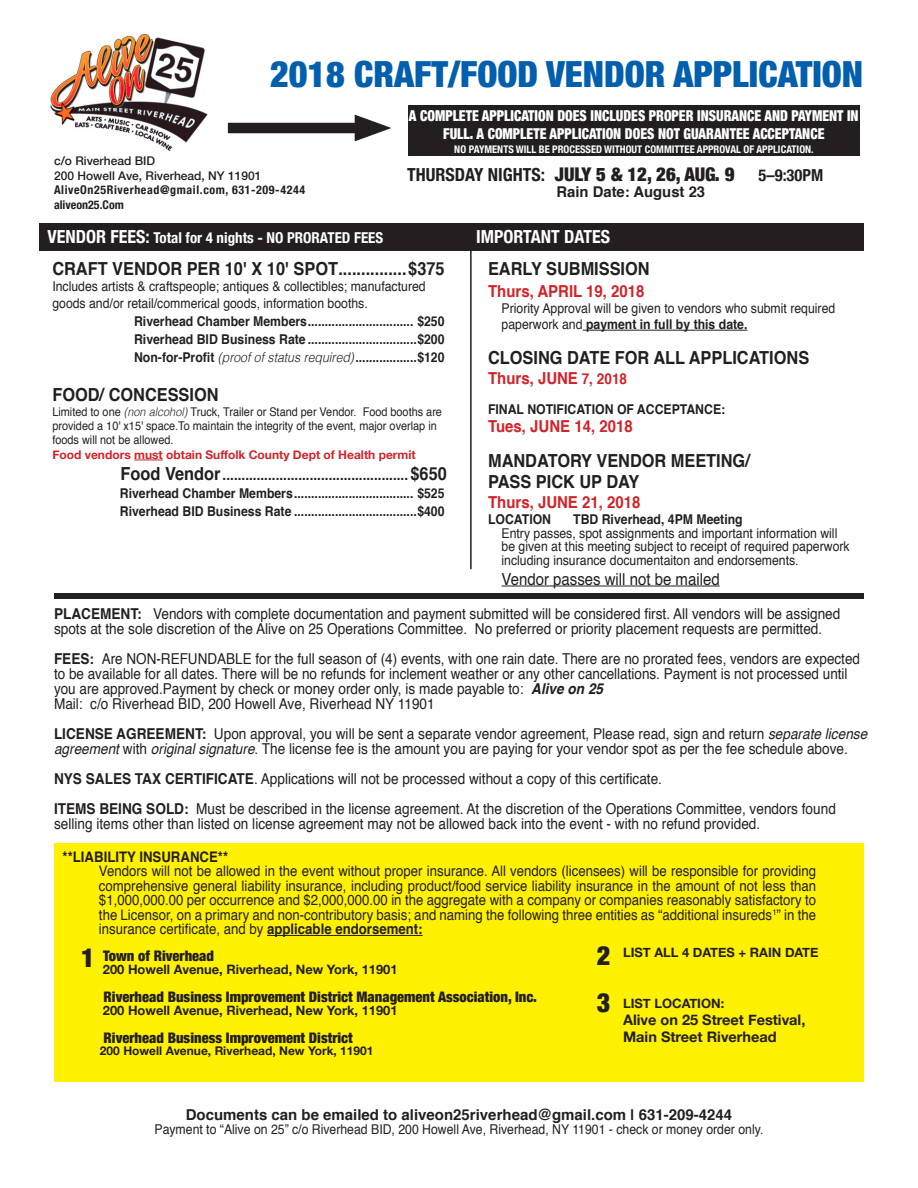
<style>
.page{position:relative;width:918px;height:1188px;background:#fff}
.page>*{position:absolute;margin:0;border:0;box-sizing:border-box;transform-origin:0 0}
.t1{font:900 condensed 36px "Helvetica Neue";color:#015fae}
.t2{font:900 condensed 26.25px/47.1px "Helvetica Neue";color:#231f20}
.t3{font:900 condensed 18.9px "Helvetica Neue";color:#231f20}
.t4{font:700 18px/21.6px "Helvetica";color:#231f20;scale:.91 1}
.t5{font:700 condensed 18px "Helvetica Neue";color:#fff}
.t6{font:700 16.5px "Helvetica";color:#d1232a;scale:.91 1}
.t7{font:16.5px "Helvetica";color:#231f20;scale:.91 1}
.t8{font:700 condensed 16.5px "Helvetica Neue";color:#231f20}
.t9{font:15px/15px "Helvetica";color:#231f20;scale:.91 1}
.t10{font:15px/15px "Helvetica";color:#231f20;scale:.9 1}
.t11{font:900 condensed 15px/18px "Helvetica Neue";color:#fff;text-align:center;scale:.91 1}
.t12{font:700 15px "Helvetica";color:#231f20}
.t13{font:700 15px "Helvetica";color:#231f20;scale:.91 1}
.t14{font:700 condensed 15px "Helvetica Neue";color:#fff}
.t15{font:700 14.85px "Helvetica";color:#231f20}
.t16{font:14.55px/14.5px "Helvetica";color:#231f20;text-align:justify;scale:.91 1}
.t17{font:900 condensed 14.55px "Helvetica Neue";color:#231f20}
.t18{font:700 14.55px/17px "Helvetica Neue";color:#231f20}
.t19{font:700 14.55px "Helvetica";color:#231f20;scale:.91 1}
.t20{font:13.5px/16.2px "Helvetica";color:#231f20;scale:.91 1}
.t21{font:700 13.5px/18px "Helvetica";color:#231f20;text-align:justify;scale:.91 1}
.t22{font:700 12.9px "Helvetica Neue";color:#231f20}
.t23{font:12px/14.4px "Helvetica";color:#231f20;scale:.91 1}
.t24{font:700 condensed 12px/14.4px "Helvetica Neue";letter-spacing:.05em;color:#231f20}
.t25{font:700 12px "Helvetica Neue";color:#d1232a}
.t26{font:500 12px/14.4px "Helvetica Neue";color:#231f20}
.t27{font:700 12px "Helvetica Neue";color:#231f20}
.t28{font:700 condensed 10.5px "Helvetica Neue";color:#fff}
.s1{font-size:18px}
.s2{font-weight:700;font-size:18px}
.s3{font-weight:300;font-style:italic}
.s4{font-weight:700}
.s5{font-size:15px}
.s6{font-weight:700;font-style:italic}
.s7{font-style:italic}
</style>
<div class="page">
<div style="left:409px;top:105px;width:451px;height:50px;background:#231f20"></div>
<svg style="left:134px;top:460px;width:29px;height:1px"></svg>
<img style="left:50px;top:34px;width:158px;height:117px">
<div style="left:39px;top:224px;width:432px;height:27px;background:#231f20"></div>
<hr style="left:583px;top:330px;width:164px;height:1px;background:#231f20">
<hr style="left:502px;top:586px;width:218px;height:1px;background:#231f20">
<div style="left:54px;top:844px;width:810px;height:238px;background:#fff101"></div>
<div style="left:470px;top:224px;width:393px;height:27px;background:#231f20"></div>
<hr style="left:470px;top:235px;width:2px;height:334px;background:#231f20">
<div style="left:54px;top:593px;width:810px;height:6px;background:#231f20"></div>
<div style="left:228px;top:123px;width:142px;height:10px;background:#231f20"></div>
<svg style="left:355px;top:115px;width:37px;height:26px"></svg>
<hr style="left:267px;top:935px;width:156px;height:1px;background:#231f20">
<h1 class="t1" style="left:270px;top:52px;width:595px">2018 CRAFT/FOOD VENDOR APPLICATION</h1>
<p class="t11" style="left:409px;top:107px;width:496px">A COMPLETE APPLICATION DOES INCLUDES PROPER INSURANCE AND PAYMENT IN<br>FULL. A COMPLETE APPLICATION DOES NOT GUARANTEE ACCEPTANCE</p>
<p class="t26" style="left:54px;top:154px;width:209px">c/o Riverhead BID<br>200 Howell Ave, Riverhead, NY 11901</p>
<p class="t24" style="left:54px;top:183px;width:253px">AliveOn25Riverhead@gmail.com, 631-209-4244 aliveon25.Com</p>
<p class="t14" style="left:48px;top:229px;width:337px"><span class="s1">VENDOR FEES:</span> Total for 4 nights - NO PRORATED FEES</p>
<p class="t28" style="left:454px;top:142px;width:361px">NO PAYMENTS WILL BE PROCESSED WITHOUT COMMITTEE APPROVAL OF APPLICATION.</p>
<p class="t3" style="left:407px;top:162px;width:329px"><span class="s2">THURSDAY NIGHTS:</span> JULY 5 &amp; 12, 26, AUG. 9</p>
<p class="t8" style="left:759px;top:165px;width:66px">5–9:30PM</p>
<p class="t15" style="left:556px;top:186px;width:150px">Rain Date: August 23</p>
<p class="t5" style="left:476px;top:226px;width:135px">IMPORTANT DATES</p>
<p class="t4" style="left:52px;top:259px;width:433px">CRAFT VENDOR PER 10' X 10' SPOT...............$375</p>
<p class="t20" style="left:52px;top:280px;width:412px">Includes artists &amp; craftspeople; antiques &amp; collectibles; manufactured goods and/or retail/commerical goods, information booths.</p>
<p class="t21" style="left:134px;top:313px;width:343px">Riverhead Chamber Members............................... $250<br>Riverhead BID Business Rate ................................$200<br>Non-for-Profit <span class="s3">(proof of status required)</span>..................$120</p>
<p class="t4" style="left:52px;top:385px;width:184px">FOOD/ CONCESSION</p>
<p class="t23" style="left:52px;top:405px;width:430px">Limited to one <span class="s3">(non alcohol)</span> Truck, Trailer or Stand per Vendor. Food booths are provided a 10' x15' space.To maintain the integrity of the event, major overlap in foods will not be allowed.</p>
<p class="t25" style="left:52px;top:447px;width:365px">Food vendors must obtain Suffolk County Dept of Health permit</p>
<p class="t13" style="left:121px;top:468px;width:360px"><span class="s1">Food Vendor</span> ................................................. <span class="s1">$650</span></p>
<p class="t21" style="left:120px;top:485px;width:358px">Riverhead Chamber Members................................... $525<br>Riverhead BID Business Rate ....................................$400</p>
<p class="t4" style="left:488px;top:259px;width:179px">EARLY SUBMISSION</p>
<p class="t6" style="left:488px;top:284px;width:174px">Thurs, APRIL 19, 2018</p>
<p class="t20" style="left:502px;top:301px;width:368px">Priority Approval will be given to vendors who submit required paperwork and <span class="s4">payment in full by this date.</span></p>
<p class="t4" style="left:488px;top:349px;width:354px">CLOSING DATE FOR ALL APPLICATIONS</p>
<p class="t6" style="left:488px;top:371px;width:154px">Thurs, JUNE <span class="s5">7, 2018</span></p>
<p class="t21" style="left:488px;top:401px;width:262px">FINAL NOTIFICATION OF ACCEPTANCE:</p>
<p class="t6" style="left:488px;top:419px;width:160px">Tues, JUNE 14, 2018</p>
<p class="t4" style="left:488px;top:451px;width:289px">MANDATORY VENDOR MEETING/<br>PASS PICK UP DAY</p>
<p class="t6" style="left:488px;top:496px;width:169px">Thurs, JUNE 21, 2018</p>
<p class="t21" style="left:488px;top:512px;width:71px">LOCATION</p>
<p class="t21" style="left:573px;top:512px;width:188px">TBD Riverhead, 4PM Meeting</p>
<p class="t20" style="left:502px;top:528px;width:384px;line-height:13.5px">Entry passes, spot assignments and important information will be given at this meeting subject to receipt of required paperwork including insurance documentaiton and endorsements.</p>
<p class="t7" style="left:502px;top:572px;width:241px">Vendor passes will not be mailed</p>
<p class="t9" style="left:54px;top:607px;width:866px"><span class="s4">PLACEMENT:</span> Vendors with complete documentation and payment submitted will be considered first. All vendors will be assigned spots at the sole discretion of the Alive on 25 Operations Committee. No preferred or priority placement requests are permitted.</p>
<p class="t10" style="left:54px;top:652px;width:897px"><span class="s4">FEES:</span> Are NON-REFUNDABLE for the full season of (4) events, with one rain date. There are no prorated fees, vendors are expected to be available for all dates. There will be no refunds for inclement weather or any other cancellations. Payment is not processed until you are approved.Payment by check or money order only, is made payable to: <span class="s6">Alive on 25<br></span>Mail: c/o Riverhead BID, 200 Howell Ave, Riverhead NY 11901</p>
<p class="t9" style="left:54px;top:727px;width:895px"><span class="s4">LICENSE AGREEMENT:</span> Upon approval, you will be sent a separate vendor agreement, Please read, sign and return <span class="s7">separate license agreement</span> with <span class="s7">original signature</span>. The license fee is the amount you are paying for your vendor spot as per the fee schedule above.</p>
<p class="t9" style="left:54px;top:765px;width:861px;line-height:30px"><span class="s4">NYS SALES TAX CERTIFICATE</span>. Applications will not be processed without a copy of this certificate.<br><span class="s4">ITEMS BEING SOLD:</span> Must be described in the license agreement. At the discretion of the Operations Committee, vendors found</p>
<p class="t9" style="left:54px;top:817px;width:778px">selling items other than listed on license agreement may not be allowed back into the event - with no refund provided.</p>
<p class="t19" style="left:63px;top:850px;width:183px">**LIABILITY INSURANCE**</p>
<p class="t16" style="left:99px;top:865px;width:790px">Vendors will not be allowed in the event without proper insurance. All vendors (licensees) will be responsible for providing comprehensive general liability insurance, including product/food service liability insurance in the amount of not less than $1,000,000.00 per occurrence and $2,000,000.00 in the aggregate with a company or companies reasonably satisfactory to the Licensor, on a primary and non-contributory basis; and naming the following three entities as “additional insureds<sup>1</sup>” in the insurance certificate, and by <span class="s4">applicable endorsement:</span></p>
<p class="t17" style="left:103px;top:947px;width:112px">Town of Riverhead</p>
<p class="t22" style="left:103px;top:961px;width:296px">200 Howell Avenue, Riverhead, New York, 11901</p>
<p class="t17" style="left:104px;top:988px;width:435px">Riverhead Business Improvement District Management Association, Inc.</p>
<p class="t22" style="left:103px;top:1003px;width:296px">200 Howell Avenue, Riverhead, New York, 11901</p>
<p class="t17" style="left:104px;top:1029px;width:251px">Riverhead Business Improvement District</p>
<p class="t27" style="left:100px;top:1044px;width:275px">200 Howell Avenue, Riverhead, New York, 11901</p>
<h2 class="t2" style="left:81px;top:934px;width:15px">1</h2>
<h2 class="t2" style="left:597px;top:931px;width:15px">2<br>3</h2>
<p class="t22" style="left:623px;top:945px;width:197px">LIST ALL 4 DATES + RAIN DATE</p>
<p class="t22" style="left:623px;top:995px;width:103px">LIST LOCATION:</p>
<p class="t18" style="left:623px;top:1011px;width:184px">Alive on 25 Street Festival,<br>Main Street Riverhead</p>
<p class="t12" style="left:186px;top:1109px;width:548px">Documents can be emailed to aliveon25riverhead@gmail.com | 631-209-4244</p>
<p class="t20" style="left:155px;top:1122px;width:671px">Payment to “Alive on 25” c/o Riverhead BID, 200 Howell Ave, Riverhead, NY 11901 - check or money order only.</p>
</div>
